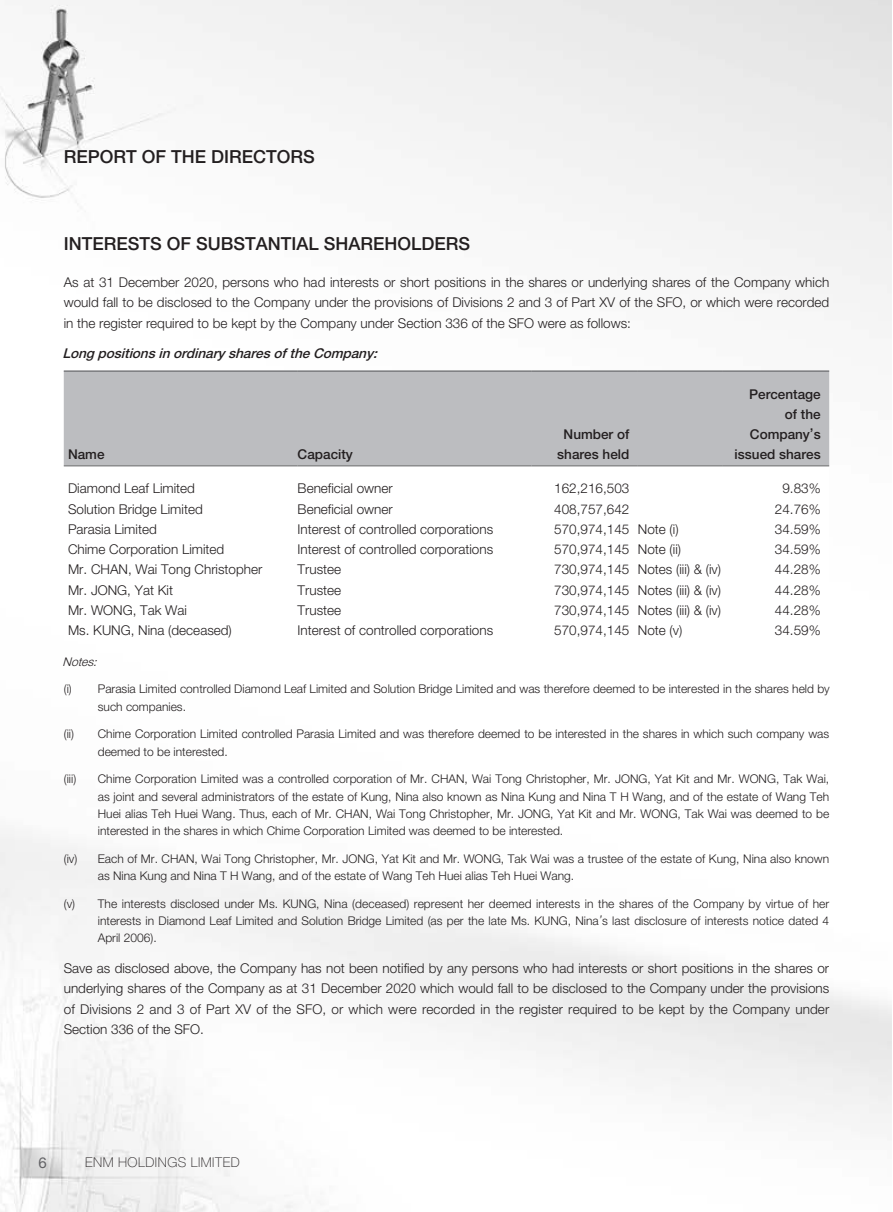
<style>
.page{position:relative;width:893px;height:1212px;background:#fff}
.page>*{position:absolute;margin:0;border:0;box-sizing:border-box;transform-origin:0 0}
._3__標題{font:500 18px "Helvetica Neue LT Std";color:#231f20}
.t1{font:15px "Helvetica Neue LT Pro";color:#636366}
._1__內文{font:300 13.5px/20.2px "Helvetica Neue LT Std";color:#231f20;text-align:justify}
._1__內文-2{font:500 13.5px "Helvetica Neue LT Std";color:#231f20}
._1__內文-3{font:italic 500 13.5px "Helvetica Neue LT Std";color:#231f20}
.t2{font:100 13.5px "Helvetica Neue LT Pro";letter-spacing:.04em;color:#231f20}
._2__附註內文{font:300 12px/17.2px "Helvetica Neue LT Std";color:#231f20}
._2__附註內文-2{font:italic 300 12px "Helvetica Neue LT Std";color:#231f20}
.s1{font-style:italic}
</style>
<div class="page">
<img style="left:0;top:0;width:892px;height:1212px">
<div style="left:64px;top:372px;width:765px;height:93px;background:#bcbdc0"></div>
<svg style="left:64px;top:466px;width:765px;height:175px"></svg>
<hr style="left:64px;top:371px;width:234px;height:1px;background:#57585a">
<hr style="left:298px;top:371px;width:233px;height:1px;background:#57585a">
<hr style="left:531px;top:371px;width:107px;height:1px;background:#57585a">
<hr style="left:638px;top:371px;width:85px;height:1px;background:#57585a">
<hr style="left:723px;top:371px;width:106px;height:1px;background:#57585a">
<hr style="left:64px;top:465px;width:234px;height:1px;background:#57585a">
<hr style="left:298px;top:465px;width:233px;height:1px;background:#57585a">
<hr style="left:531px;top:465px;width:107px;height:1px;background:#57585a">
<hr style="left:638px;top:465px;width:85px;height:1px;background:#57585a">
<hr style="left:723px;top:465px;width:106px;height:1px;background:#57585a">
<h1 class="_3__標題" style="left:64px;top:146px;width:253px">REPORT OF THE DIRECTORS</h1>
<p class="_3__標題" style="left:64px;top:233px;width:408px">INTERESTS OF SUBSTANTIAL SHAREHOLDERS</p>
<p class="_1__內文" style="left:64px;top:272px;width:767px">As at 31 December 2020, persons who had interests or short positions in the shares or underlying shares of the Company which would fall to be disclosed to the Company under the provisions of Divisions 2 and 3 of Part XV of the SFO, or which were recorded in the register required to be kept by the Company under Section 336 of the SFO were as follows:</p>
<p class="_1__內文-3" style="left:62px;top:346px;width:320px">Long positionsinordinary sharesoftheCompany:</p>
<p class="_1__內文-2" style="left:68px;top:446px;width:38px">Name</p>
<p class="_1__內文-2" style="left:298px;top:446px;width:57px">Capacity</p>
<p class="_1__內文-2" style="left:564px;top:426px;width:67px">Number of</p>
<p class="_1__內文-2" style="left:557px;top:446px;width:74px">shares held</p>
<p class="_1__內文-2" style="left:749px;top:386px;width:73px">Percentage</p>
<p class="_1__內文-2" style="left:785px;top:406px;width:37px">of the</p>
<p class="_1__內文-2" style="left:750px;top:426px;width:72px">Company’s</p>
<p class="_1__內文-2" style="left:735px;top:446px;width:88px">issued shares</p>
<p class="_1__內文" style="left:68px;top:478px;width:129px">Diamond Leaf Limited</p>
<p class="_1__內文" style="left:298px;top:478px;width:97px">Beneficial owner</p>
<p class="_1__內文" style="left:554px;top:478px;width:77px">162,216,503</p>
<p class="_1__內文" style="left:782px;top:478px;width:40px">9.83%</p>
<p class="_1__內文" style="left:68px;top:498px;width:136px">Solution Bridge Limited</p>
<p class="_1__內文" style="left:298px;top:498px;width:97px">Beneficial owner</p>
<p class="_1__內文" style="left:554px;top:498px;width:77px">408,757,642</p>
<p class="_1__內文" style="left:775px;top:498px;width:47px">24.76%</p>
<p class="_1__內文" style="left:68px;top:518px;width:90px">Parasia Limited</p>
<p class="_1__內文" style="left:298px;top:518px;width:197px">Interest of controlled corporations</p>
<p class="_1__內文" style="left:554px;top:518px;width:77px">570,974,145</p>
<p class="_1__內文" style="left:638px;top:518px;width:42px">Note (i)</p>
<p class="_1__內文" style="left:775px;top:518px;width:47px">34.59%</p>
<p class="_1__內文" style="left:68px;top:539px;width:158px">Chime Corporation Limited</p>
<p class="_1__內文" style="left:298px;top:539px;width:197px">Interest of controlled corporations</p>
<p class="_1__內文" style="left:554px;top:539px;width:77px">570,974,145</p>
<p class="_1__內文" style="left:638px;top:539px;width:45px">Note (ii)</p>
<p class="_1__內文" style="left:775px;top:539px;width:47px">34.59%</p>
<p class="_1__內文" style="left:68px;top:559px;width:196px">Mr. CHAN, Wai Tong Christopher</p>
<p class="_1__內文" style="left:298px;top:559px;width:45px">Trustee</p>
<p class="_1__內文" style="left:554px;top:559px;width:77px">730,974,145</p>
<p class="_1__內文" style="left:638px;top:559px;width:85px">Notes (iii) &amp; (iv)</p>
<p class="_1__內文" style="left:775px;top:559px;width:47px">44.28%</p>
<p class="_1__內文" style="left:68px;top:579px;width:107px">Mr. JONG, Yat Kit</p>
<p class="_1__內文" style="left:298px;top:579px;width:45px">Trustee</p>
<p class="_1__內文" style="left:554px;top:579px;width:77px">730,974,145</p>
<p class="_1__內文" style="left:638px;top:579px;width:85px">Notes (iii) &amp; (iv)</p>
<p class="_1__內文" style="left:775px;top:579px;width:47px">44.28%</p>
<p class="_1__內文" style="left:68px;top:599px;width:121px">Mr. WONG, Tak Wai</p>
<p class="_1__內文" style="left:298px;top:599px;width:45px">Trustee</p>
<p class="_1__內文" style="left:554px;top:599px;width:77px">730,974,145</p>
<p class="_1__內文" style="left:638px;top:599px;width:85px">Notes (iii) &amp; (iv)</p>
<p class="_1__內文" style="left:775px;top:599px;width:47px">44.28%</p>
<p class="_1__內文" style="left:68px;top:620px;width:165px">Ms. KUNG, Nina (deceased)</p>
<p class="_1__內文" style="left:298px;top:620px;width:197px">Interest of controlled corporations</p>
<p class="_1__內文" style="left:554px;top:620px;width:77px">570,974,145</p>
<p class="_1__內文" style="left:638px;top:620px;width:46px">Note (v)</p>
<p class="_1__內文" style="left:775px;top:620px;width:47px">34.59%</p>
<p class="_2__附註內文-2" style="left:63px;top:654px;width:39px">Notes:</p>
<p class="_2__附註內文" style="left:98px;top:680px;width:733px;text-indent:-34px">(i) Parasia Limited controlled Diamond Leaf Limited and Solution Bridge Limited and was therefore deemed to be interested in the shares held by such companies.</p>
<p class="_2__附註內文" style="left:64px;top:725px;width:12px">(ii)</p>
<p class="_2__附註內文" style="left:98px;top:725px;width:733px">Chime Corporation Limited controlled Parasia Limited and was therefore deemed to be interested in the shares in which such company was deemed to be interested.</p>
<p class="_2__附註內文" style="left:64px;top:770px;width:14px">(iii)</p>
<p class="_2__附註內文" style="left:98px;top:770px;width:733px;text-align:justify">Chime Corporation Limited was a controlled corporation of Mr. CHAN, Wai Tong Christopher, Mr. JONG, Yat Kit and Mr. WONG, Tak Wai, as joint and several administrators of the estate of Kung, Nina also known as Nina Kung and Nina T H Wang, and of the estate of Wang Teh Huei alias Teh Huei Wang. Thus, each of Mr. CHAN, Wai Tong Christopher, Mr. JONG, Yat Kit and Mr. WONG, Tak Wai was deemed to be interested in the shares in which Chime Corporation Limited was deemed to be interested.</p>
<p class="_2__附註內文" style="left:64px;top:850px;width:15px">(iv)</p>
<p class="_2__附註內文" style="left:98px;top:850px;width:733px">Each of Mr. CHAN, Wai Tong Christopher, Mr. JONG, Yat Kit and Mr. WONG, Tak Wai was a trustee of the estate of Kung, Nina also known as Nina Kung and Nina T H Wang, and of the estate of Wang Teh Huei alias Teh Huei Wang.</p>
<p class="_2__附註內文" style="left:98px;top:895px;width:733px;text-align:justify;text-indent:-34px">(v) The interests disclosed under Ms. KUNG, Nina (deceased) represent her deemed interests in the shares of the Company by virtue of her interests in Diamond Leaf Limited and Solution Bridge Limited (as per the late Ms. KUNG, Nina<span class="s1">’</span>s last disclosure of interests notice dated 4<br>April 2006).</p>
<p class="_1__內文" style="left:64px;top:958px;width:767px">Save as disclosed above, the Company has not been notified by any persons who had interests or short positions in the shares or underlying shares of the Company as at 31 December 2020 which would fall to be disclosed to the Company under the provisions of Divisions 2 and 3 of Part XV of the SFO, or which were recorded in the register required to be kept by the Company under Section 336 of the SFO.</p>
<p class="t1" style="left:38px;top:1153px;width:10px">6</p>
<p class="t2" style="left:85px;top:1154px;width:156px">ENM HOLDINGS LIMITED</p>
</div>
